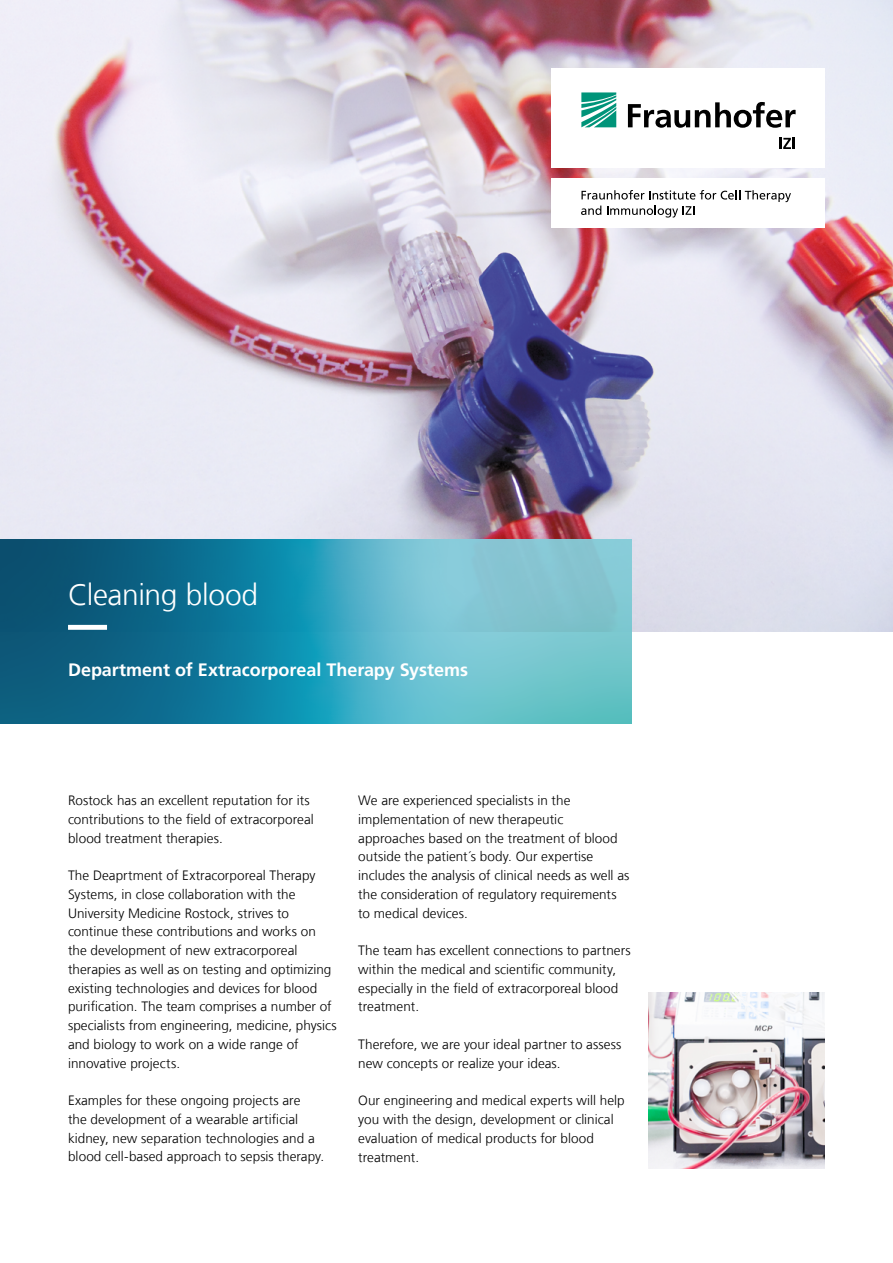
<style>
.page{position:relative;width:893px;height:1263px;background:#fff}
.page>*{position:absolute;margin:0;border:0;box-sizing:border-box;transform-origin:0 0}
.t1{font:300 30px "Frutiger LT Com";letter-spacing:-.015em;color:#fff}
.t2{font:700 18px "Frutiger LT Com";letter-spacing:-.005em;color:#fff}
.t3{font:300 13.5px/18.8px "Frutiger LT Com";letter-spacing:.005em;color:#000}
</style>
<div class="page">
<img style="left:0;top:0;width:893px;height:631px">
<svg style="left:0;top:540px;width:631px;height:183px;background:#3c96ae"></svg>
<div style="left:552px;top:68px;width:273px;height:99px;background:#fff"></div>
<div style="left:552px;top:178px;width:273px;height:50px;background:#fff"></div>
<svg style="left:581px;top:190px;width:210px;height:28px"></svg>
<svg style="left:581px;top:92px;width:35px;height:35px"></svg>
<svg style="left:628px;top:102px;width:168px;height:26px"></svg>
<svg style="left:779px;top:138px;width:16px;height:11px"></svg>
<img style="left:648px;top:993px;width:177px;height:175px">
<svg style="left:68px;top:625px;width:521px;height:5px;background:#4fa4bb"></svg>
<h1 class="t1" style="left:68px;top:577px;width:192px">Cleaning blood</h1>
<h2 class="t2" style="left:68px;top:659px;width:401px">Department of Extracorporeal Therapy Systems</h2>
<p class="t3" style="left:68px;top:791px;width:247px">Rostock has an excellent reputation for its contributions to the field of extracorporeal blood treatment therapies.</p>
<p class="t3" style="left:68px;top:866px;width:270px">The Deaprtment of Extracorporeal Therapy Systems, in close collaboration with the University Medicine Rostock, strives to continue these contributions and works on the development of new extracorporeal therapies as well as on testing and optimizing existing technologies and devices for blood purification. The team comprises a number of specialists from engineering, medicine, physics and biology to work on a wide range of innovative projects.</p>
<p class="t3" style="left:68px;top:1091px;width:258px">Examples for these ongoing projects are<br>the development of a wearable artificial kidney, new separation technologies and a blood cell-based approach to sepsis therapy.</p>
<p class="t3" style="left:358px;top:791px;width:273px">We are experienced specialists in the implementation of new therapeutic approaches based on the treatment of blood outside the patient´s body. Our expertise includes the analysis of clinical needs as well as the consideration of regulatory requirements to medical devices.</p>
<p class="t3" style="left:358px;top:941px;width:274px">The team has excellent connections to partners within the medical and scientific community, especially in the field of extracorporeal blood treatment.</p>
<p class="t3" style="left:358px;top:1035px;width:265px">Therefore, we are your ideal partner to assess new concepts or realize your ideas.</p>
<p class="t3" style="left:358px;top:1091px;width:268px">Our engineering and medical experts will help you with the design, development or clinical evaluation of medical products for blood treatment.</p>
</div>
